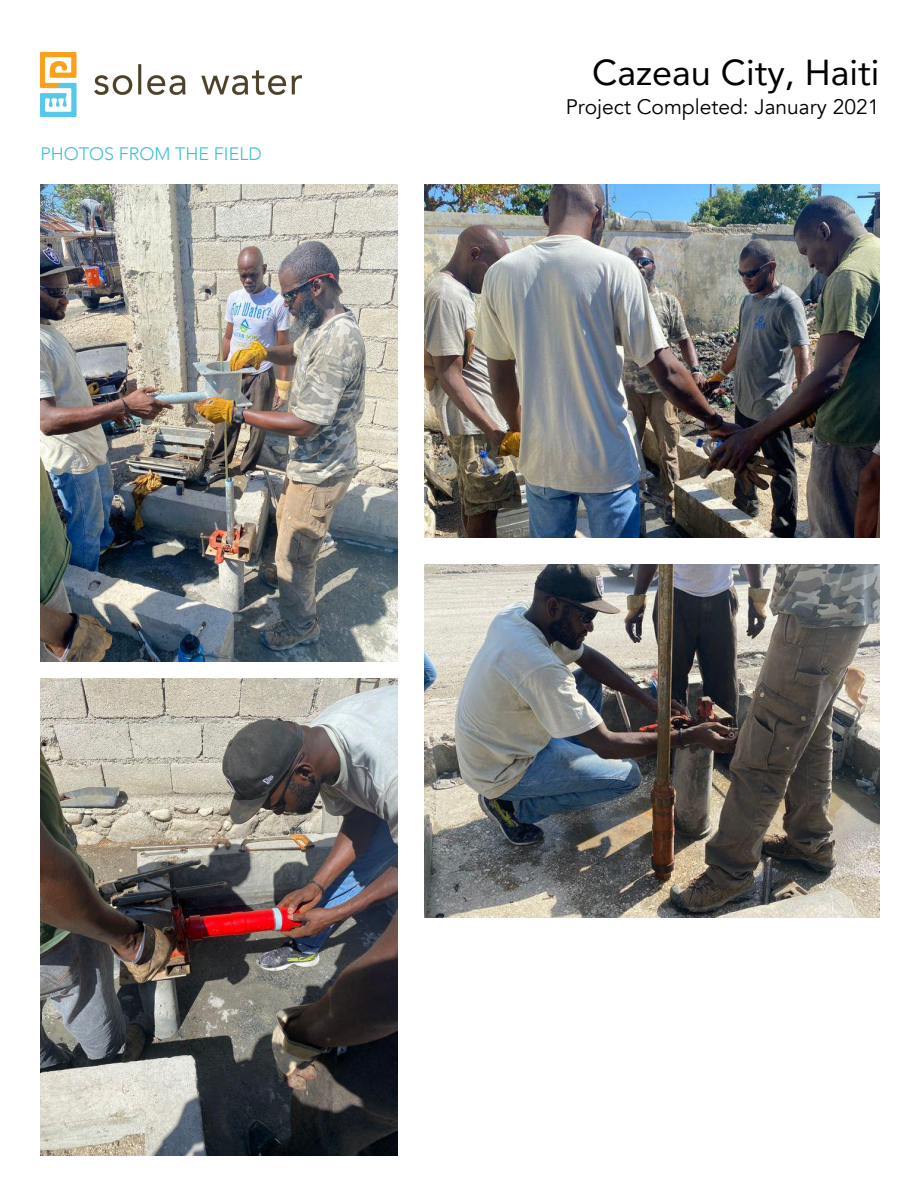
<style>
.page{position:relative;width:918px;height:1188px;background:#fff}
.page>*{position:absolute;margin:0;border:0;box-sizing:border-box;transform-origin:0 0}
.t1{font:36px "Avenir";color:#000}
.t2{font:21px "Avenir";color:#000}
.t3{font:300 18px "Avenir";color:#3dbfd6}
</style>
<div class="page">
<img style="left:424px;top:184px;width:456px;height:353px">
<img style="left:41px;top:184px;width:356px;height:477px">
<img style="left:41px;top:53px;width:261px;height:64px">
<img style="left:424px;top:565px;width:456px;height:353px">
<img style="left:41px;top:679px;width:356px;height:477px">
<p class="t3" style="left:41px;top:142px;width:223px">PHOTOS FROM THE FIELD</p>
<p class="t1" style="left:592px;top:49px;width:289px">Cazeau City, Haiti</p>
<p class="t2" style="left:566px;top:93px;width:315px">Project Completed: January 2021</p>
</div>
